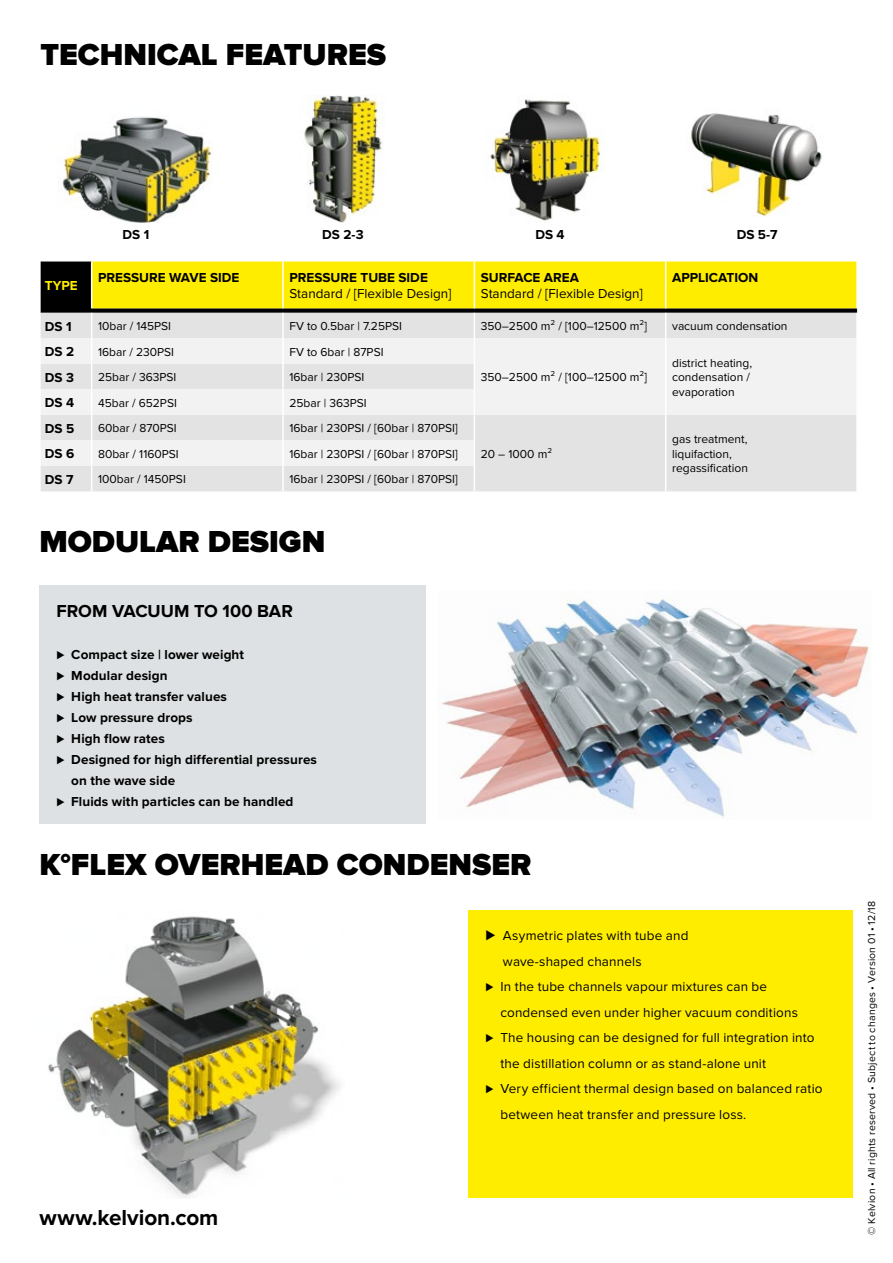
<style>
.page{position:relative;width:893px;height:1263px;background:#fff}
.page>*{position:absolute;margin:0;border:0;box-sizing:border-box;transform-origin:0 0}
.t1{font:900 31.5px "Proxima Nova";color:#000}
.t2{font:700 22.5px "Proxima Nova";letter-spacing:-.005em;color:#000}
.t3{font:700 18px "Proxima Nova";letter-spacing:.005em;color:#000}
.t4{font:13.5px "Proxima Nova";letter-spacing:.01em;color:#000}
.t5{font:700 13.5px "Proxima Nova";letter-spacing:.005em;color:#000}
.t6{font:700 13.5px "Proxima Nova";color:#ffed00}
.t7{font:12px/14.4px "Proxima Nova";color:#000}
.t8{font:10.5px "Proxima Nova";letter-spacing:.02em;color:#000}
.s1{font-weight:400}
.s2{font-size:16.5px}
</style>
<div class="page">
<img style="left:48px;top:916px;width:292px;height:282px">
<div style="left:39px;top:585px;width:387px;height:239px;background:#dee1e3"></div>
<svg style="left:41px;top:261px;width:816px;height:230px"></svg>
<hr style="left:856px;top:261px;width:2px;height:47px;background:#fff">
<hr style="left:856px;top:313px;width:2px;height:25px;background:#fff">
<hr style="left:856px;top:338px;width:2px;height:26px;background:#fff">
<hr style="left:856px;top:364px;width:2px;height:25px;background:#fff">
<hr style="left:856px;top:389px;width:2px;height:26px;background:#fff">
<hr style="left:856px;top:415px;width:2px;height:25px;background:#fff">
<hr style="left:856px;top:440px;width:2px;height:26px;background:#fff">
<hr style="left:856px;top:466px;width:2px;height:25px;background:#fff">
<img style="left:441px;top:599px;width:428px;height:218px">
<div style="left:468px;top:910px;width:385px;height:287px;background:#ffed00"></div>
<img style="left:691px;top:113px;width:131px;height:103px">
<img style="left:489px;top:99px;width:114px;height:122px">
<img style="left:304px;top:95px;width:80px;height:127px">
<img style="left:58px;top:117px;width:154px;height:105px">
<h1 class="t1" style="left:40px;top:36px;width:347px">TECHNICAL FEATURES</h1>
<p class="t6" style="left:45px;top:278px;width:34px">TYPE</p>
<p class="t5" style="left:122px;top:226px;width:28px">DS 1</p>
<p class="t5" style="left:322px;top:226px;width:43px">DS 2-3</p>
<p class="t5" style="left:535px;top:226px;width:31px">DS 4</p>
<p class="t5" style="left:737px;top:226px;width:42px">DS 5-7</p>
<p class="t5" style="left:98px;top:270px;width:143px">PRESSURE WAVE SIDE</p>
<p class="t5" style="left:289px;top:270px;width:140px">PRESSURE TUBE SIDE</p>
<p class="t4" style="left:289px;top:286px;width:164px">Standard / [Flexible Design]</p>
<p class="t5" style="left:481px;top:270px;width:100px">SURFACE AREA</p>
<p class="t4" style="left:481px;top:286px;width:164px">Standard / [Flexible Design]</p>
<p class="t5" style="left:672px;top:270px;width:88px">APPLICATION</p>
<p class="t5" style="left:45px;top:319px;width:28px">DS 1</p>
<p class="t7" style="left:98px;top:319px;width:75px">10bar / 145PSI</p>
<p class="t7" style="left:289px;top:319px;width:114px">FV to 0.5bar | 7.25PSI</p>
<p class="t7" style="left:481px;top:319px;width:168px">350–2500 m² / [100–12500 m²]</p>
<p class="t7" style="left:672px;top:319px;width:117px">vacuum condensation</p>
<p class="t5" style="left:45px;top:344px;width:31px">DS 2</p>
<p class="t7" style="left:98px;top:345px;width:78px">16bar / 230PSI</p>
<p class="t7" style="left:289px;top:345px;width:96px">FV to 6bar | 87PSI</p>
<p class="t7" style="left:481px;top:370px;width:168px">350–2500 m² / [100–12500 m²]</p>
<p class="t7" style="left:672px;top:356px;width:82px">district heating, condensation / evaporation</p>
<p class="t5" style="left:45px;top:370px;width:31px">DS 3</p>
<p class="t7" style="left:98px;top:370px;width:80px">25bar / 363PSI</p>
<p class="t7" style="left:289px;top:370px;width:77px">16bar | 230PSI</p>
<p class="t5" style="left:45px;top:395px;width:31px">DS 4</p>
<p class="t7" style="left:98px;top:396px;width:80px">45bar / 652PSI</p>
<p class="t7" style="left:289px;top:396px;width:79px">25bar | 363PSI</p>
<p class="t5" style="left:45px;top:421px;width:31px">DS 5</p>
<p class="t7" style="left:98px;top:421px;width:80px">60bar / 870PSI</p>
<p class="t7" style="left:289px;top:421px;width:170px">16bar | 230PSI / [60bar | 870PSI]</p>
<p class="t7" style="left:481px;top:447px;width:73px">20 – 1000 m²</p>
<p class="t7" style="left:672px;top:432px;width:77px">gas treatment, liquifaction, regassification</p>
<p class="t5" style="left:45px;top:446px;width:31px">DS 6</p>
<p class="t7" style="left:98px;top:447px;width:82px">80bar / 1160PSI</p>
<p class="t7" style="left:289px;top:447px;width:170px">16bar | 230PSI / [60bar | 870PSI]</p>
<p class="t5" style="left:45px;top:472px;width:30px">DS 7</p>
<p class="t7" style="left:98px;top:472px;width:89px">100bar / 1450PSI</p>
<p class="t7" style="left:289px;top:472px;width:170px">16bar | 230PSI / [60bar | 870PSI]</p>
<h1 class="t1" style="left:39px;top:523px;width:287px">MODULAR DESIGN</h1>
<h3 class="t3" style="left:56px;top:600px;width:238px">FROM VACUUM TO 100 BAR</h3>
<p class="t5" style="left:56px;top:646px;width:189px"><span class="s1">⊲</span> Compact size | lower weight</p>
<p class="t5" style="left:56px;top:667px;width:113px"><span class="s1">⊲</span> Modular design</p>
<p class="t5" style="left:56px;top:688px;width:172px"><span class="s1">⊲</span> High heat transfer values</p>
<p class="t5" style="left:56px;top:709px;width:138px"><span class="s1">⊲</span> Low pressure drops</p>
<p class="t5" style="left:56px;top:730px;width:110px"><span class="s1">⊲</span> High flow rates</p>
<p class="t5" style="left:56px;top:751px;width:262px"><span class="s1">⊲</span> Designed for high differential pressures</p>
<p class="t5" style="left:71px;top:772px;width:105px">on the wave side</p>
<p class="t5" style="left:56px;top:793px;width:239px"><span class="s1">⊲</span> Fluids with particles can be handled</p>
<h1 class="t1" style="left:39px;top:847px;width:494px">K°FLEX OVERHEAD CONDENSER</h1>
<h2 class="t2" style="left:39px;top:1205px;width:181px">www.kelvion.com</h2>
<p class="t4" style="left:485px;top:928px;width:204px"><span class="s2">⊲</span> Asymetric plates with tube and</p>
<p class="t4" style="left:503px;top:953px;width:140px">wave-shaped channels</p>
<p class="t4" style="left:485px;top:979px;width:283px">⊲ In the tube channels vapour mixtures can be</p>
<p class="t4" style="left:500px;top:1004px;width:299px">condensed even under higher vacuum conditions</p>
<p class="t4" style="left:485px;top:1030px;width:331px">⊲ The housing can be designed for full integration into</p>
<p class="t4" style="left:500px;top:1055px;width:267px">the distillation column or as stand-alone unit</p>
<p class="t4" style="left:485px;top:1081px;width:339px">⊲ Very efficient thermal design based on balanced ratio</p>
<p class="t4" style="left:500px;top:1106px;width:247px">between heat transfer and pressure loss.</p>
<p class="t8" style="left:865px;top:1234px;width:335px;rotate:-90deg">© Kelvion • All rights reserved • Subject to changes • Version 01 • 12/18</p>
</div>
